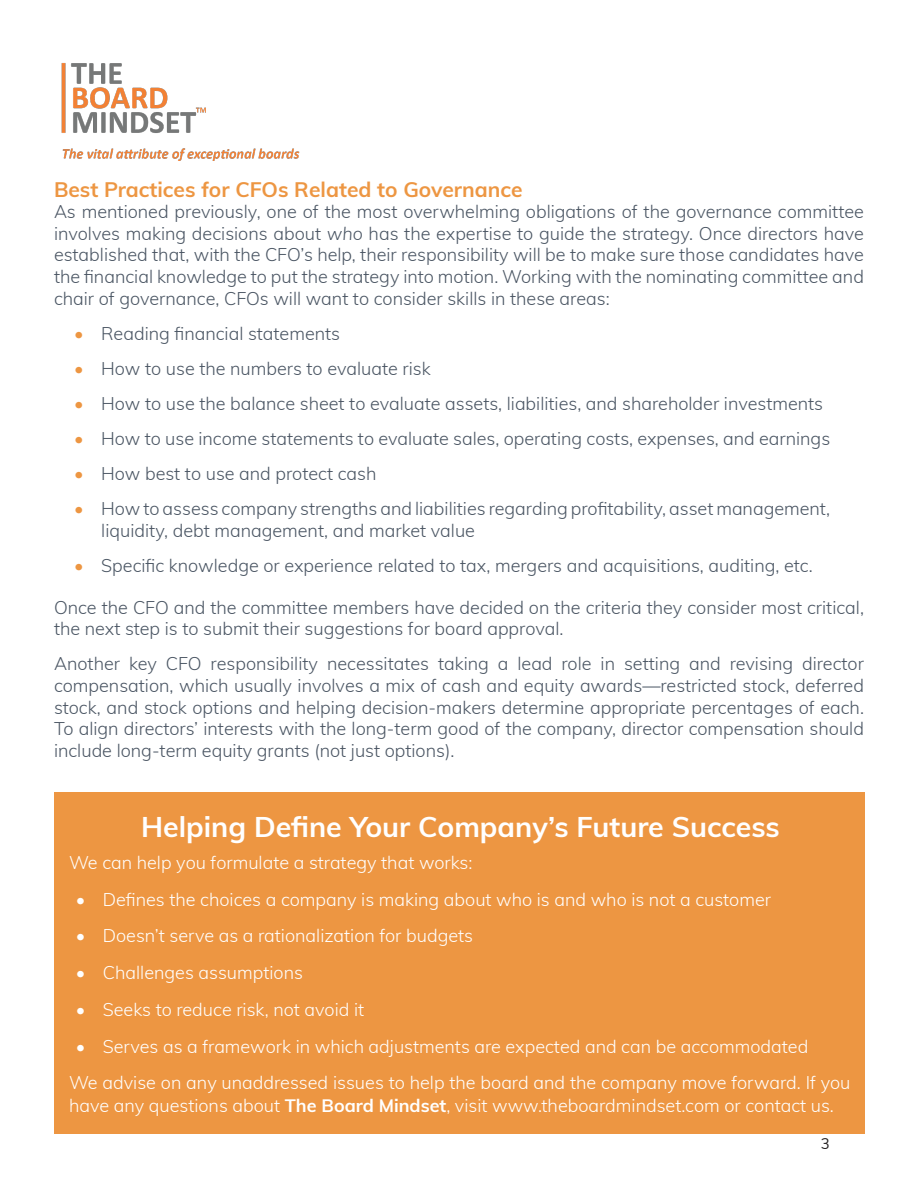
<style>
.page{position:relative;width:918px;height:1188px;background:#fff}
.page>*{position:absolute;margin:0;border:0;box-sizing:border-box;transform-origin:0 0}
.Body_Text{font:700 28.5px "Muli";color:#fff}
.Subheading{font:700 21px "Muli";color:#ed9642}
.Body_Text-2{font:300 18px/21.6px "Muli";color:#4a5563;text-align:justify}
.Body_Text-3{font:300 18px/23.2px "Muli";color:#fff}
.t1{font:15px "Muli";color:#231f20}
.s1{font-style:italic}
.s2{color:#ed9642}
.s3{font-weight:700}
</style>
<div class="page">
<div style="left:55px;top:792px;width:810px;height:341px;background:#ed9642"></div>
<img style="left:61px;top:63px;width:239px;height:98px">
<p class="Subheading" style="left:54px;top:174px;width:470px">Best Practices for CFOs Related to Governance</p>
<p class="Body_Text-2" style="left:54px;top:200px;width:812px">As mentioned previously, one of the most overwhelming obligations of the governance committee involves making decisions about <span class="s1">who</span> has the expertise to guide the strategy. Once directors have established that, with the CFO’s help, their responsibility will be to make sure those candidates have the financial knowledge to put the strategy into motion. Working with the nominating committee and chair of governance, CFOs will want to consider skills in these areas:</p>
<p class="Body_Text-2" style="left:74px;top:322px;width:267px"><span class="s2">•</span> Reading financial statements</p>
<p class="Body_Text-2" style="left:74px;top:357px;width:358px"><span class="s2">•</span> How to use the numbers to evaluate risk</p>
<p class="Body_Text-2" style="left:74px;top:392px;width:750px"><span class="s2">•</span> How to use the balance sheet to evaluate assets, liabilities, and shareholder investments</p>
<p class="Body_Text-2" style="left:74px;top:427px;width:758px"><span class="s2">•</span> How to use income statements to evaluate sales, operating costs, expenses, and earnings</p>
<p class="Body_Text-2" style="left:74px;top:462px;width:304px"><span class="s2">•</span> How best to use and protect cash</p>
<p class="Body_Text-2" style="left:101px;top:497px;width:731px;text-indent:-27px"><span class="s2">•</span> How to assess company strengths and liabilities regarding profitability, asset management, liquidity, debt management, and market value</p>
<p class="Body_Text-2" style="left:74px;top:554px;width:740px"><span class="s2">•</span> Specific knowledge or experience related to tax, mergers and acquisitions, auditing, etc.</p>
<p class="Body_Text-2" style="left:54px;top:596px;width:812px">Once the CFO and the committee members have decided on the criteria they consider most critical, the next step is to submit their suggestions for board approval.</p>
<p class="Body_Text-2" style="left:54px;top:652px;width:812px">Another key CFO responsibility necessitates taking a lead role in setting and revising director compensation, which usually involves a mix of cash and equity awards—restricted stock, deferred stock, and stock options and helping decision-makers determine appropriate percentages of each.<br>To align directors’ interests with the long-term good of the company, director compensation should include long-term equity grants (not just options).</p>
<p class="Body_Text" style="left:141px;top:805px;width:640px">Helping Define Your Company’s Future Success</p>
<p class="Body_Text-3" style="left:69px;top:850px;width:405px">We can help you formulate a strategy that works:</p>
<p class="Body_Text-3" style="left:76px;top:887px;width:697px">• Defines the choices a company is making about who is and who is not a customer</p>
<p class="Body_Text-3" style="left:76px;top:924px;width:399px">• Doesn’t serve as a rationalization for budgets</p>
<p class="Body_Text-3" style="left:76px;top:960px;width:229px">• Challenges assumptions</p>
<p class="Body_Text-3" style="left:76px;top:997px;width:290px">• Seeks to reduce risk, not avoid it</p>
<p class="Body_Text-3" style="left:76px;top:1034px;width:734px">• Serves as a framework in which adjustments are expected and can be accommodated</p>
<p class="Body_Text-3" style="left:69px;top:1070px;width:783px">We advise on any unaddressed issues to help the board and the company move forward. If you have any questions about <span class="s3">The Board Mindset</span>, visit www.theboardmindset.com or contact us.</p>
<p class="t1" style="left:821px;top:1133px;width:10px">3</p>
</div>
